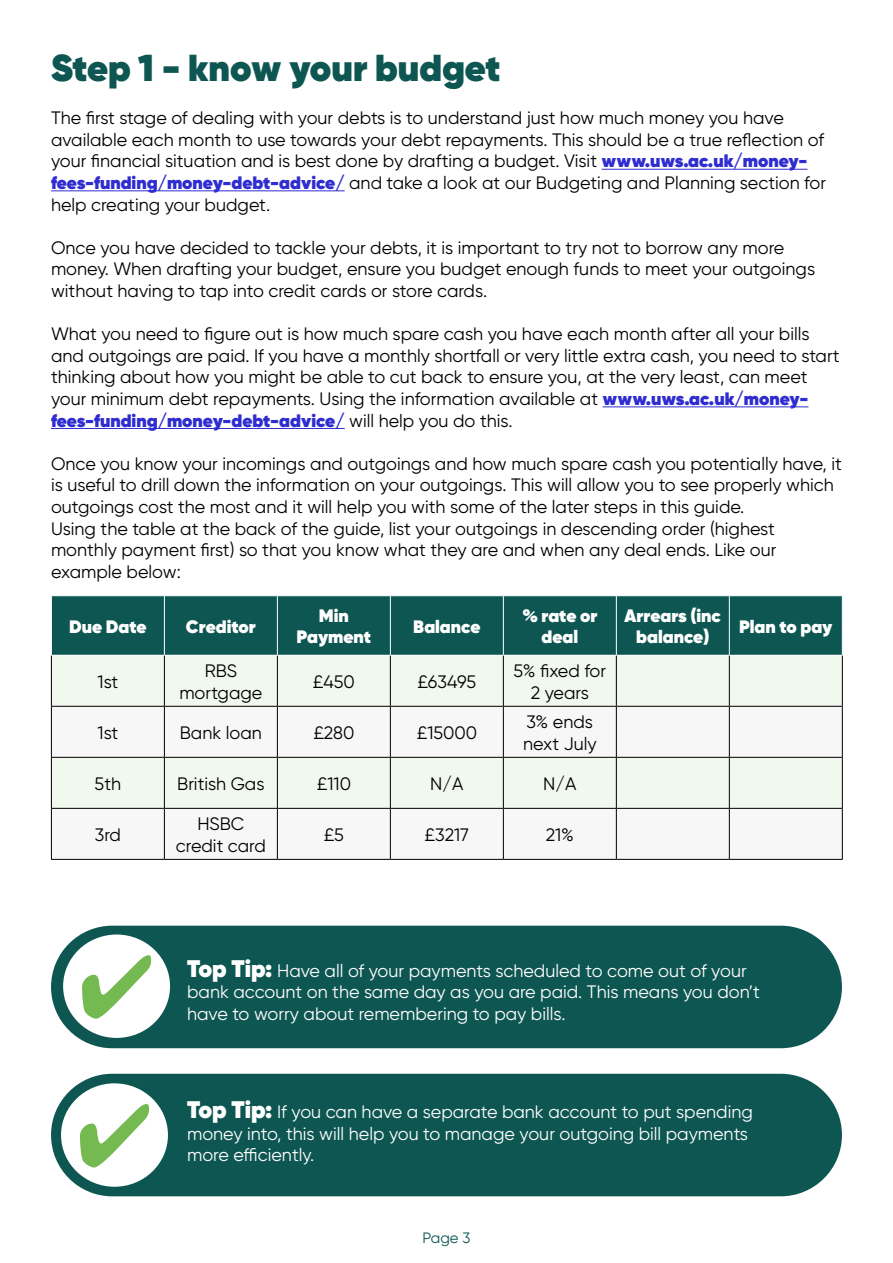
<style>
.page{position:relative;width:893px;height:1263px;background:#fff}
.page>*{position:absolute;margin:0;border:0;box-sizing:border-box;transform-origin:0 0}
.t1{font:800 37.5px "Gilroy";color:#0d5651}
.t2{font:18px/21.6px "Gilroy";color:#000}
.t3{font:18px/21.6px "Gilroy";color:#fff}
.t4{font:800 18px/21.6px "Gilroy";color:#fff;text-align:center}
.t5{font:15px "Gilroy";color:#0d5651}
.s1{font-weight:800;color:#2f2dcf}
.s2{font-weight:800;font-size:24px}
</style>
<div class="page">
<hr style="left:602px;top:169px;width:205px;height:1px;background:#2f2dcf">
<hr style="left:51px;top:190px;width:294px;height:1px;background:#2f2dcf">
<hr style="left:603px;top:406px;width:205px;height:1px;background:#2f2dcf">
<hr style="left:51px;top:428px;width:294px;height:1px;background:#2f2dcf">
<div style="left:52px;top:596px;width:790px;height:59px;background:#0d5651"></div>
<div style="left:52px;top:656px;width:790px;height:50px;background:#f1f8ee"></div>
<svg style="left:52px;top:707px;width:790px;height:152px"></svg>
<hr style="left:164px;top:596px;width:1px;height:59px;background:#fff">
<hr style="left:277px;top:596px;width:1px;height:59px;background:#fff">
<hr style="left:390px;top:596px;width:1px;height:59px;background:#fff">
<hr style="left:503px;top:596px;width:1px;height:59px;background:#fff">
<hr style="left:616px;top:596px;width:1px;height:59px;background:#fff">
<hr style="left:729px;top:596px;width:1px;height:59px;background:#fff">
<hr style="left:51px;top:656px;width:1px;height:50px;background:#000">
<hr style="left:164px;top:656px;width:1px;height:50px;background:#000">
<hr style="left:277px;top:656px;width:1px;height:50px;background:#000">
<hr style="left:390px;top:656px;width:1px;height:50px;background:#000">
<hr style="left:503px;top:656px;width:1px;height:50px;background:#000">
<hr style="left:616px;top:656px;width:1px;height:50px;background:#000">
<hr style="left:729px;top:656px;width:1px;height:50px;background:#000">
<hr style="left:842px;top:656px;width:1px;height:50px;background:#000">
<hr style="left:51px;top:706px;width:113px;height:1px;background:#000">
<hr style="left:51px;top:707px;width:1px;height:50px;background:#000">
<hr style="left:164px;top:706px;width:113px;height:1px;background:#000">
<hr style="left:164px;top:707px;width:1px;height:50px;background:#000">
<hr style="left:277px;top:706px;width:113px;height:1px;background:#000">
<hr style="left:277px;top:707px;width:1px;height:50px;background:#000">
<hr style="left:390px;top:706px;width:113px;height:1px;background:#000">
<hr style="left:390px;top:707px;width:1px;height:50px;background:#000">
<hr style="left:503px;top:706px;width:113px;height:1px;background:#000">
<hr style="left:503px;top:707px;width:1px;height:50px;background:#000">
<hr style="left:616px;top:706px;width:113px;height:1px;background:#000">
<hr style="left:616px;top:707px;width:1px;height:50px;background:#000">
<hr style="left:729px;top:706px;width:114px;height:1px;background:#000">
<hr style="left:729px;top:707px;width:1px;height:50px;background:#000">
<hr style="left:842px;top:707px;width:1px;height:50px;background:#000">
<hr style="left:51px;top:757px;width:113px;height:1px;background:#000">
<hr style="left:51px;top:758px;width:1px;height:50px;background:#000">
<hr style="left:164px;top:757px;width:113px;height:1px;background:#000">
<hr style="left:164px;top:758px;width:1px;height:50px;background:#000">
<hr style="left:277px;top:757px;width:113px;height:1px;background:#000">
<hr style="left:277px;top:758px;width:1px;height:50px;background:#000">
<hr style="left:390px;top:757px;width:113px;height:1px;background:#000">
<hr style="left:390px;top:758px;width:1px;height:50px;background:#000">
<hr style="left:503px;top:757px;width:113px;height:1px;background:#000">
<hr style="left:503px;top:758px;width:1px;height:50px;background:#000">
<hr style="left:616px;top:757px;width:113px;height:1px;background:#000">
<hr style="left:616px;top:758px;width:1px;height:50px;background:#000">
<hr style="left:729px;top:757px;width:114px;height:1px;background:#000">
<hr style="left:729px;top:758px;width:1px;height:50px;background:#000">
<hr style="left:842px;top:758px;width:1px;height:50px;background:#000">
<hr style="left:51px;top:808px;width:113px;height:1px;background:#000">
<hr style="left:51px;top:809px;width:1px;height:50px;background:#000">
<hr style="left:164px;top:808px;width:113px;height:1px;background:#000">
<hr style="left:164px;top:809px;width:1px;height:50px;background:#000">
<hr style="left:277px;top:808px;width:113px;height:1px;background:#000">
<hr style="left:277px;top:809px;width:1px;height:50px;background:#000">
<hr style="left:390px;top:808px;width:113px;height:1px;background:#000">
<hr style="left:390px;top:809px;width:1px;height:50px;background:#000">
<hr style="left:503px;top:808px;width:113px;height:1px;background:#000">
<hr style="left:503px;top:809px;width:1px;height:50px;background:#000">
<hr style="left:616px;top:808px;width:113px;height:1px;background:#000">
<hr style="left:616px;top:809px;width:1px;height:50px;background:#000">
<hr style="left:729px;top:808px;width:114px;height:1px;background:#000">
<hr style="left:729px;top:809px;width:1px;height:50px;background:#000">
<hr style="left:842px;top:809px;width:1px;height:50px;background:#000">
<hr style="left:51px;top:859px;width:113px;height:1px;background:#000">
<hr style="left:164px;top:859px;width:113px;height:1px;background:#000">
<hr style="left:277px;top:859px;width:113px;height:1px;background:#000">
<hr style="left:390px;top:859px;width:113px;height:1px;background:#000">
<hr style="left:503px;top:859px;width:113px;height:1px;background:#000">
<hr style="left:616px;top:859px;width:113px;height:1px;background:#000">
<hr style="left:729px;top:859px;width:114px;height:1px;background:#000">
<div style="left:51px;top:926px;width:791px;height:122px;background:#0d5651;border-radius:61px"></div>
<div style="left:51px;top:1074px;width:791px;height:122px;background:#0d5651;border-radius:61px"></div>
<div style="left:63px;top:934px;width:107px;height:104px;background:#fff;border-radius:50%"></div>
<svg style="left:82px;top:955px;width:69px;height:64px"></svg>
<div style="left:61px;top:1083px;width:107px;height:104px;background:#fff;border-radius:50%"></div>
<svg style="left:80px;top:1104px;width:69px;height:63px"></svg>
<p class="t1" style="left:51px;top:44px;width:451px">Step 1 - know your budget</p>
<p class="t2" style="left:51px;top:107px;width:776px">The first stage of dealing with your debts is to understand just how much money you have available each month to use towards your debt repayments. This should be a true reflection of your financial situation and is best done by drafting a budget. Visit <span class="s1">www.uws.ac.uk/money&shy;fees-funding/money-debt-advice/</span> and take a look at our Budgeting and Planning section for help creating your budget.</p>
<p class="t2" style="left:51px;top:237px;width:766px">Once you have decided to tackle your debts, it is important to try not to borrow any more money. When drafting your budget, ensure you budget enough funds to meet your outgoings without having to tap into credit cards or store cards.</p>
<p class="t2" style="left:51px;top:323px;width:790px">What you need to figure out is how much spare cash you have each month after all your bills and outgoings are paid. If you have a monthly shortfall or very little extra cash, you need to start thinking about how you might be able to cut back to ensure you, at the very least, can meet your minimum debt repayments. Using the information available at <span class="s1">www.uws.ac.uk/money&shy;fees-funding/money-debt-advice/</span> will help you do this.</p>
<p class="t2" style="left:51px;top:453px;width:792px">Once you know your incomings and outgoings and how much spare cash you potentially have, it is useful to drill down the information on your outgoings. This will allow you to see properly which outgoings cost the most and it will help you with some of the later steps in this guide.</p>
<p class="t2" style="left:51px;top:517px;width:727px;text-align:justify">Using the table at the back of the guide, list your outgoings in descending order (highest monthly payment first) so that you know what they are and when any deal ends. Like our example below:</p>
<p class="t4" style="left:69px;top:615px;width:79px">Due Date</p>
<p class="t4" style="left:186px;top:615px;width:71px">Creditor</p>
<p class="t4" style="left:297px;top:605px;width:76px">Min<br>Payment</p>
<p class="t4" style="left:413px;top:615px;width:69px">Balance</p>
<p class="t4" style="left:522px;top:605px;width:77px">% rate or deal</p>
<p class="t4" style="left:625px;top:605px;width:98px">Arrears (inc balance)</p>
<p class="t4" style="left:739px;top:615px;width:95px">Plan to pay</p>
<p class="t2" style="left:98px;top:671px;width:22px">1st</p>
<p class="t2" style="left:179px;top:660px;width:85px;text-align:center">RBS mortgage</p>
<p class="t2" style="left:313px;top:671px;width:43px">£450</p>
<p class="t2" style="left:418px;top:671px;width:60px">£63495</p>
<p class="t2" style="left:513px;top:660px;width:94px;text-align:center">5% fixed for<br>2 years</p>
<p class="t2" style="left:98px;top:722px;width:22px">1st</p>
<p class="t2" style="left:180px;top:722px;width:84px">Bank loan</p>
<p class="t2" style="left:313px;top:722px;width:43px">£280</p>
<p class="t2" style="left:417px;top:722px;width:62px">£15000</p>
<p class="t2" style="left:523px;top:711px;width:75px">3% ends next July</p>
<p class="t2" style="left:95px;top:773px;width:28px">5th</p>
<p class="t2" style="left:177px;top:773px;width:89px">British Gas</p>
<p class="t2" style="left:317px;top:773px;width:36px">£110</p>
<p class="t2" style="left:430px;top:773px;width:35px">N/A</p>
<p class="t2" style="left:543px;top:773px;width:35px">N/A</p>
<p class="t2" style="left:95px;top:824px;width:28px">3rd</p>
<p class="t2" style="left:197px;top:813px;width:48px">HSBC</p>
<p class="t2" style="left:176px;top:834px;width:91px">credit card</p>
<p class="t2" style="left:324px;top:824px;width:22px">£5</p>
<p class="t2" style="left:425px;top:824px;width:46px">£3217</p>
<p class="t2" style="left:546px;top:824px;width:30px">21%</p>
<p class="t3" style="left:187px;top:959px;width:574px"><span class="s2">Top Tip:</span> Have all of your payments scheduled to come out of your bank account on the same day as you are paid. This means you don’t have to worry about remembering to pay bills.</p>
<p class="t3" style="left:187px;top:1101px;width:567px"><span class="s2">Top Tip:</span> If you can have a separate bank account to put spending money into, this will help you to manage your outgoing bill payments more efficiently.</p>
<p class="t5" style="left:423px;top:1229px;width:49px">Page 3</p>
</div>
